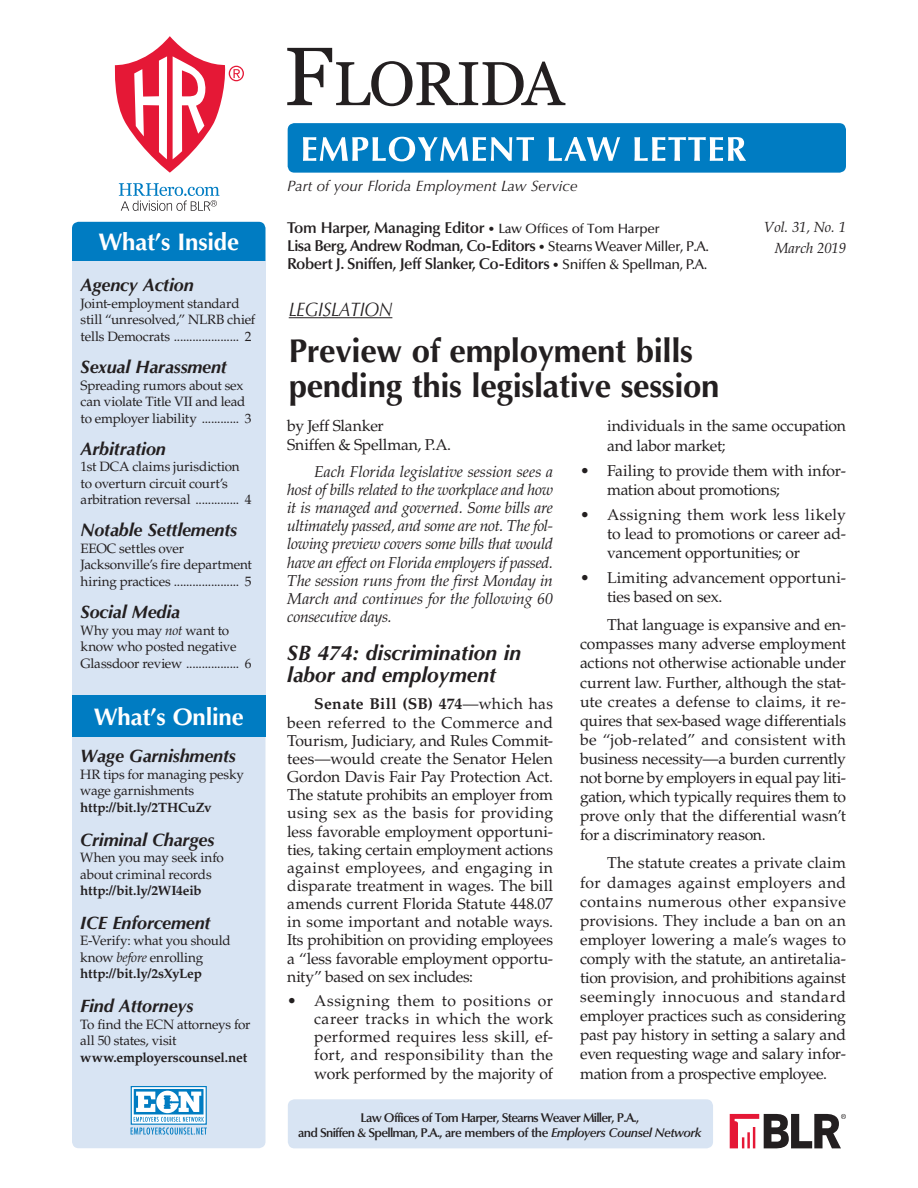
<style>
.page{position:relative;width:918px;height:1188px;background:#fff}
.page>*{position:absolute;margin:0;border:0;box-sizing:border-box;transform-origin:0 0}
.A_lead{font:700 33px/34.5px "Optima LT Std";letter-spacing:-.01em;color:#231f20}
.A{font:700 24px "Optima LT Std";letter-spacing:-.01em;color:#fff}
.B{font:italic 700 21px/22.6px "Optima LT Std";color:#231f20}
.kicker{font:italic 19.5px "Optima LT Std";letter-spacing:-.015em;color:#231f20;scale:.9 1}
.insideK{font:italic 700 18px "Optima LT Std";letter-spacing:-.01em;color:#231f20}
.body{font:15.75px/19px "Palatino LT Std";letter-spacing:-.015em;color:#231f20;text-align:justify}
.bullet{font:15.75px/19px "Palatino LT Std";letter-spacing:-.01em;color:#231f20}
.body-2{font:italic 15.75px/18.1px "Palatino LT Std";letter-spacing:-.01em;color:#231f20;text-align:justify}
.body-3{font:600 15.75px "Optima LT Std";letter-spacing:-.03em;color:#231f20}
.by{font:15.75px/18.1px "Palatino LT Std";letter-spacing:-.02em;color:#231f20}
.t1{font:italic 15px "Optima LT Std";color:#231f20}
.volume{font:italic 14.7px/21px "Palatino LT Std";letter-spacing:-.01em;color:#231f20;text-align:right}
.insideB{font:13.5px/16.5px "Palatino LT Std";letter-spacing:-.015em;color:#231f20}
.t2{font:600 12.75px/15px "Optima LT Std";letter-spacing:-.06em;color:#231f20;text-align:center}
.s1{font-style:italic}
.s2{font-weight:700}
.s3{font-size:12px}
.s4{font-weight:500;font-size:13.5px}
.s5{font-weight:500;font-size:14.25px}
</style>
<div class="page">
<div style="left:288px;top:1099px;width:425px;height:49px;background:#d8e4f3;border-radius:7px"></div>
<div style="left:72px;top:222px;width:194px;height:46px;background:#007cc2;border-radius:7px"></div>
<div style="left:72px;top:719px;width:194px;height:429px;background:#d8e4f3;border-radius:7px"></div>
<div style="left:72px;top:261px;width:194px;height:438px;background:#d8e4f3"></div>
<div style="left:72px;top:695px;width:194px;height:42px;background:#007cc2"></div>
<div style="left:131px;top:1086px;width:76px;height:39px;background:#f4f9fc;border:1px solid #007cc2"></div>
<svg style="left:131px;top:1089px;width:76px;height:46px"></svg>
<div style="left:288px;top:123px;width:558px;height:50px;background:#007cc2;border-radius:7px"></div>
<svg style="left:303px;top:137px;width:443px;height:24px"></svg>
<svg style="left:730px;top:1114px;width:116px;height:34px"></svg>
<svg style="left:114px;top:36px;width:130px;height:137px"></svg>
<svg style="left:119px;top:183px;width:101px;height:28px"></svg>
<hr style="left:289px;top:317px;width:103px;height:1px;background:#231f20">
<svg style="left:287px;top:48px;width:278px;height:58px"></svg>
<p class="A" style="left:99px;top:228px;width:142px">What’s Inside</p>
<p class="insideK" style="left:81px;top:275px;width:115px">Agency Action</p>
<p class="insideB" style="left:81px;top:295px;width:176px">Joint-employment standard still “unresolved,” NLRB chief tells Democrats ..................... 2</p>
<p class="insideK" style="left:81px;top:356px;width:148px">Sexual Harassment</p>
<p class="insideB" style="left:81px;top:377px;width:173px">Spreading rumors about sex can violate Title VII and lead to employer liability ............ 3</p>
<p class="insideK" style="left:81px;top:438px;width:87px">Arbitration</p>
<p class="insideB" style="left:81px;top:459px;width:173px">1st DCA claims jurisdiction to overturn circuit court’s arbitration reversal .............. 4</p>
<p class="insideK" style="left:81px;top:520px;width:158px">Notable Settlements</p>
<p class="insideB" style="left:81px;top:540px;width:173px">EEOC settles over<br>Jacksonville’s fire department hiring practices ..................... 5</p>
<p class="insideK" style="left:81px;top:601px;width:101px">Social Media</p>
<p class="insideB" style="left:81px;top:622px;width:173px">Why you may <span class="s1">not</span> want to know who posted negative<br>Glassdoor review ................. 6</p>
<p class="A" style="left:94px;top:703px;width:151px">What’s Online</p>
<p class="insideK" style="left:80px;top:746px;width:157px">Wage Garnishments</p>
<p class="insideB" style="left:80px;top:766px;width:165px">HR tips for managing pesky wage garnishments <span class="s2">http://bit.ly/2THCuZv</span></p>
<p class="insideK" style="left:80px;top:829px;width:136px">Criminal Charges</p>
<p class="insideB" style="left:80px;top:850px;width:145px">When you may seek info about criminal records <span class="s2">http://bit.ly/2WI4eib</span></p>
<p class="insideK" style="left:80px;top:912px;width:132px">ICE Enforcement</p>
<p class="insideB" style="left:80px;top:933px;width:152px">E-Verify: what you should know <span class="s1">before</span> enrolling <span class="s2">http://bit.ly/2sXyLep</span></p>
<p class="insideK" style="left:80px;top:995px;width:115px">Find Attorneys</p>
<p class="insideB" style="left:80px;top:1016px;width:172px">To find the ECN attorneys for all 50 states, visit <span class="s2">www.employerscounsel.net</span></p>
<p class="t1" style="left:287px;top:177px;width:292px">Part of your Florida Employment Law Service</p>
<p class="body-3" style="left:287px;top:219px;width:374px">Tom Harper, Managing Editor <span class="s3">•</span> <span class="s4">Law Offices of Tom Harper</span></p>
<p class="body-3" style="left:287px;top:237px;width:423px">Lisa Berg, Andrew Rodman, Co-Editors <span class="s3">•</span> <span class="s5">Stearns Weaver Miller, P.A.</span></p>
<p class="body-3" style="left:287px;top:255px;width:422px">Robert J. Sniffen, Jeff Slanker, Co-Editors <span class="s3">•</span> <span class="s5">Sniffen &amp; Spellman, P.A.</span></p>
<p class="kicker" style="left:289px;top:298px;width:117px">LEGISLATION</p>
<p class="A_lead" style="left:289px;top:334px;width:432px">Preview of employment bills pending this legislative session</p>
<p class="volume" style="left:764px;top:217px;width:84px">Vol. 31, No. 1<br>March 2019</p>
<p class="by" style="left:287px;top:417px;width:165px">by Jeff Slanker<br>Sniffen &amp; Spellman, P.A.</p>
<p class="body-2" style="left:287px;top:463px;width:267px;text-indent:27px">Each Florida legislative session sees a host of bills related to the workplace and how it is managed and governed. Some bills are ultimately passed, and some are not. The fol&shy;lowing preview covers some bills that would have an effect on Florida employers if passed.<br>The session runs from the first Monday in March and continues for the following 60 consecutive days.</p>
<p class="B" style="left:287px;top:641px;width:236px">SB 474: discrimination in labor and employment</p>
<p class="body" style="left:287px;top:695px;width:267px;line-height:18.1px;text-indent:27px"><span class="s2">Senate Bill (SB) 474</span>—which has been referred to the Commerce and Tourism, Judiciary, and Rules Commit&shy;tees—would create the Senator Helen Gordon Davis Fair Pay Protection Act.<br>The statute prohibits an employer from using sex as the basis for providing less favorable employment opportuni&shy;ties, taking certain employment actions against employees, and engaging in disparate treatment in wages. The bill amends current Florida Statute 448.07 in some important and notable ways.<br>Its prohibition on providing employees a “less favorable employment opportu&shy;nity” based on sex includes:</p>
<p class="bullet" style="left:314px;top:992px;width:240px;line-height:18.1px;text-align:justify;text-indent:-27px">• Assigning them to positions or career tracks in which the work performed requires less skill, ef&shy;fort, and responsibility than the work performed by the majority of</p>
<p class="bullet" style="left:607px;top:417px;width:240px">individuals in the same occupation and labor market;</p>
<p class="bullet" style="left:607px;top:461px;width:240px;text-indent:-27px">• Failing to provide them with infor&shy;mation about promotions;</p>
<p class="bullet" style="left:607px;top:505px;width:240px;text-align:justify;text-indent:-27px">• Assigning them work less likely to lead to promotions or career ad&shy;vancement opportunities; or</p>
<p class="bullet" style="left:607px;top:569px;width:240px;text-indent:-27px">• Limiting advancement opportuni&shy;ties based on sex.</p>
<p class="body" style="left:580px;top:616px;width:267px;text-indent:27px">That language is expansive and en&shy;compasses many adverse employment actions not otherwise actionable under current law. Further, although the stat&shy;ute creates a defense to claims, it re&shy;quires that sex-based wage differentials be “job-related” and consistent with business necessity—a burden currently not borne by employers in equal pay liti&shy;gation, which typically requires them to prove only that the differential wasn’t for a discriminatory reason.</p>
<p class="body" style="left:580px;top:854px;width:267px;text-indent:27px">The statute creates a private claim for damages against employers and contains numerous other expansive provisions. They include a ban on an employer lowering a male’s wages to comply with the statute, an antiretalia&shy;tion provision, and prohibitions against seemingly innocuous and standard employer practices such as considering past pay history in setting a salary and even requesting wage and salary infor&shy;mation from a prospective employee.</p>
<p class="t2" style="left:298px;top:1110px;width:405px">Law Offices of Tom Harper, Stearns Weaver Miller, P.A.,<br>and Sniffen &amp; Spellman, P.A., are members of the <span class="s1">Employers Counsel Network</span></p>
</div>
